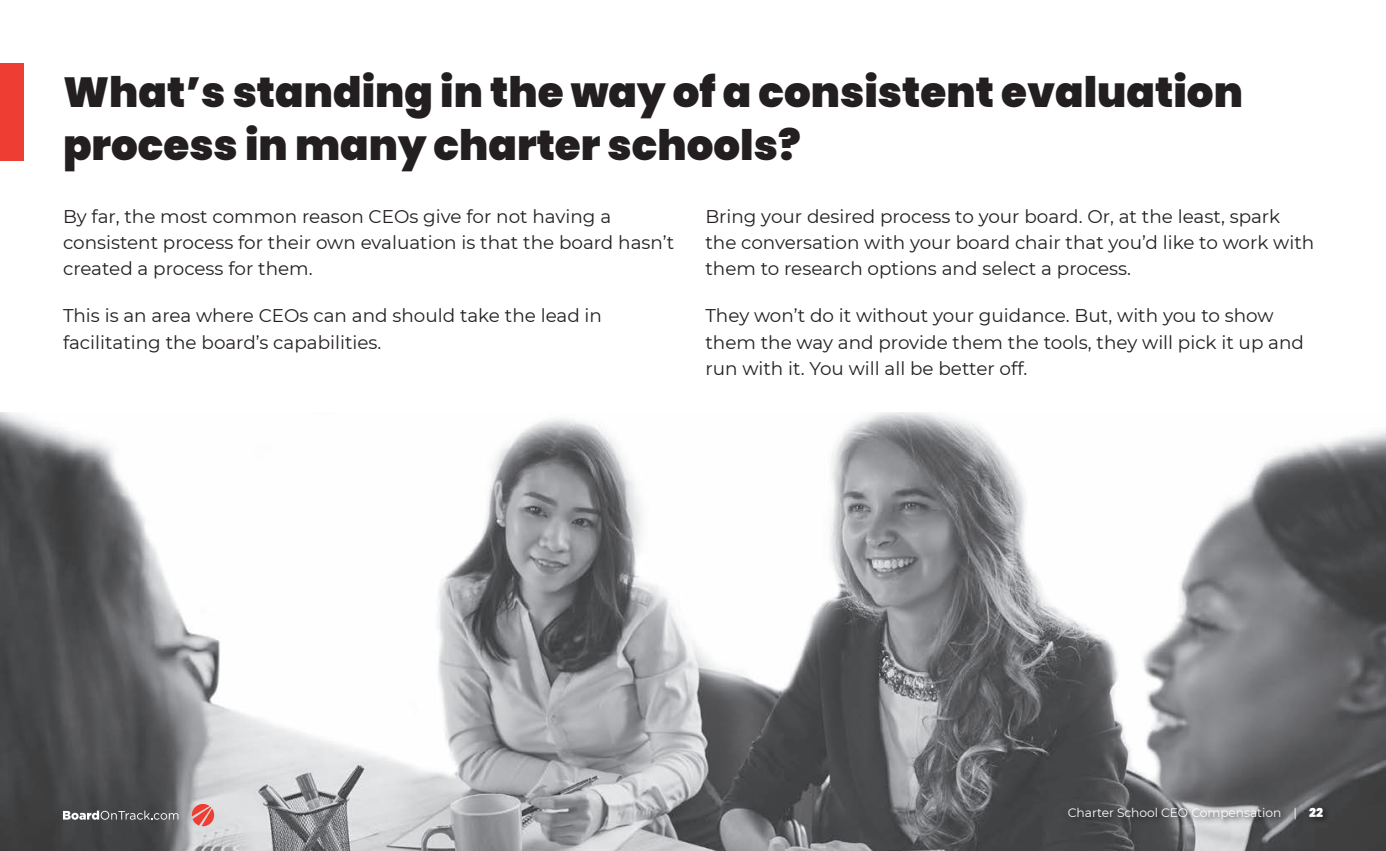
<style>
.page{position:relative;width:1386px;height:851px;background:#fff}
.page>*{position:absolute;margin:0;border:0;box-sizing:border-box;transform-origin:0 0}
.Large_headline_-_bac{font:900 42px/52.5px "Poppins";color:#231f20}
.Large_body_front_sid{font:18.38px/26.2px "Montserrat";color:#231f20}
.page_footer-right{font:12.25px "Montserrat";letter-spacing:-.005em;color:#fff}
.s1{font-family:"Poppins";font-weight:900}
</style>
<div class="page">
<img style="left:0;top:413px;width:1386px;height:437px">
<svg style="left:1066px;top:804px;width:264px;height:22px;background:#6c6d6e"></svg>
<svg style="left:192px;top:803px;width:22px;height:23px"></svg>
<svg style="left:63px;top:810px;width:115px;height:9px"></svg>
<div style="left:0;top:63px;width:24px;height:97px;background:#ee3e34"></div>
<p class="Large_headline_-_bac" style="left:63px;top:66px;width:1181px">What’s standing in the way of a consistent evaluation process in many charter schools?</p>
<p class="Large_body_front_sid" style="left:705px;top:202px;width:610px">Bring your desired process to your board. Or, at the least, spark the conversation with your board chair that you’d like to work with them to research options and select a process.</p>
<p class="Large_body_front_sid" style="left:705px;top:302px;width:600px">They won’t do it without your guidance. But, with you to show them the way and provide them the tools, they will pick it up and run with it. You will all be better off.</p>
<p class="Large_body_front_sid" style="left:63px;top:202px;width:613px">By far, the most common reason CEOs give for not having a consistent process for their own evaluation is that the board hasn’t created a process for them.</p>
<p class="Large_body_front_sid" style="left:63px;top:302px;width:541px">This is an area where CEOs can and should take the lead in facilitating the board’s capabilities.</p>
<p class="page_footer-right" style="left:1068px;top:803px;width:257px">Charter School CEO Compensation | <span class="s1">22</span></p>
</div>
